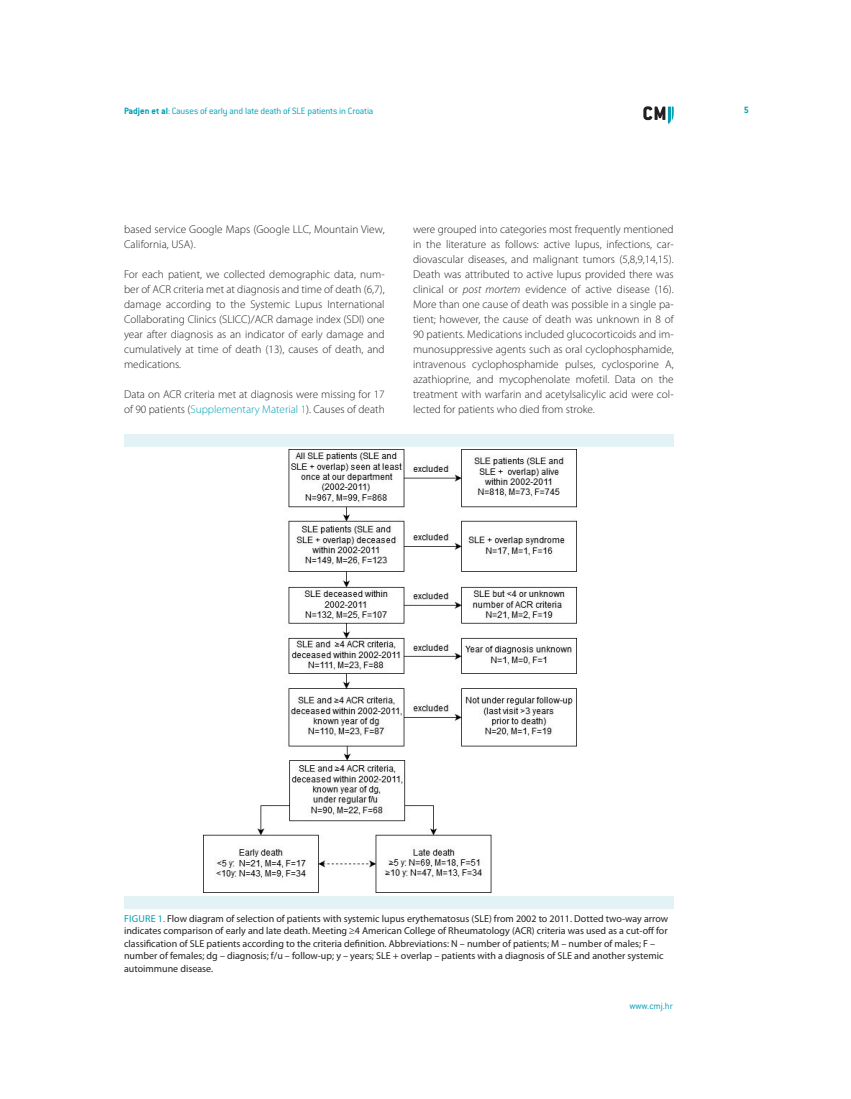
<style>
.page{position:relative;width:851px;height:1099px;background:#fff}
.page>*{position:absolute;margin:0;border:0;box-sizing:border-box;transform-origin:0 0}
.t1{font:300 11.25px/15px "Myriad Pro";color:#231f20}
.t2{font:10px/12.5px "Myriad Pro";color:#231f20}
.t3{font:300 10px "ITC Conduit LTCE";letter-spacing:-.015em;color:#009fb4}
.t4{font:700 10px "ITC Conduit LTCE";color:#009fb4}
.s1{font-weight:700}
.s2{color:#009fb4}
.s3{font-style:italic}
</style>
<div class="page">
<svg style="left:643px;top:106px;width:30px;height:18px"></svg>
<img style="left:204px;top:450px;width:372px;height:442px">
<div style="left:124px;top:434px;width:549px;height:12px;background:#e2f2f5"></div>
<div style="left:124px;top:896px;width:549px;height:12px;background:#e2f2f5"></div>
<p class="t3" style="left:124px;top:106px;width:251px"><span class="s1">Padjen et al</span>: Causes of early and late death of SLE patients in Croatia</p>
<p class="t4" style="left:743px;top:104px;width:7px">5</p>
<p class="t1" style="left:124px;top:222px;width:262px">based service Google Maps (Google LLC, Mountain View,<br>California, USA).</p>
<p class="t1" style="left:124px;top:267px;width:262px;text-align:justify">For each patient, we collected demographic data, num&shy;ber of ACR criteria met at diagnosis and time of death (6,7), damage according to the Systemic Lupus International Collaborating Clinics (SLICC)/ACR damage index (SDI) one year after diagnosis as an indicator of early damage and cumulatively at time of death (13), causes of death, and medications.</p>
<p class="t1" style="left:124px;top:387px;width:262px">Data on ACR criteria met at diagnosis were missing for 17 of 90 patients (<span class="s2">Supplementary Material 1</span>). Causes of death</p>
<p class="t1" style="left:413px;top:222px;width:262px;text-align:justify">were grouped into categories most frequently mentioned in the literature as follows: active lupus, infections, car&shy;diovascular diseases, and malignant tumors (5,8,9,14,15).<br>Death was attributed to active lupus provided there was clinical or <span class="s3">post mortem</span> evidence of active disease (16).<br>More than one cause of death was possible in a single pa&shy;tient; however, the cause of death was unknown in 8 of 90 patients. Medications included glucocorticoids and im&shy;munosuppressive agents such as oral cyclophosphamide, intravenous cyclophosphamide pulses, cyclosporine A, azathioprine, and mycophenolate mofetil. Data on the treatment with warfarin and acetylsalicylic acid were col&shy;lected for patients who died from stroke.</p>
<p class="t2" style="left:124px;top:911px;width:545px"><span class="s2">Fi gure 1.</span> Flow diagram of selection of patients with systemic lupus erythematosus (SLE) from 2002 to 2011. Dotted two-way arrow indicates comparison of early and late death. Meeting ≥4 American College of Rheumatology (ACR) criteria was used as a cut-off for classification of SLE patients according to the criteria definition. Abbreviations: N – number of patients; M – number of males; F – number of females; dg – diagnosis; f/u – follow-up; y – years; SLE + overlap – patients with a diagnosis of SLE and another systemic autoimmune disease.</p>
<p class="t3" style="left:629px;top:1000px;width:45px">www.cmj.hr</p>
</div>
